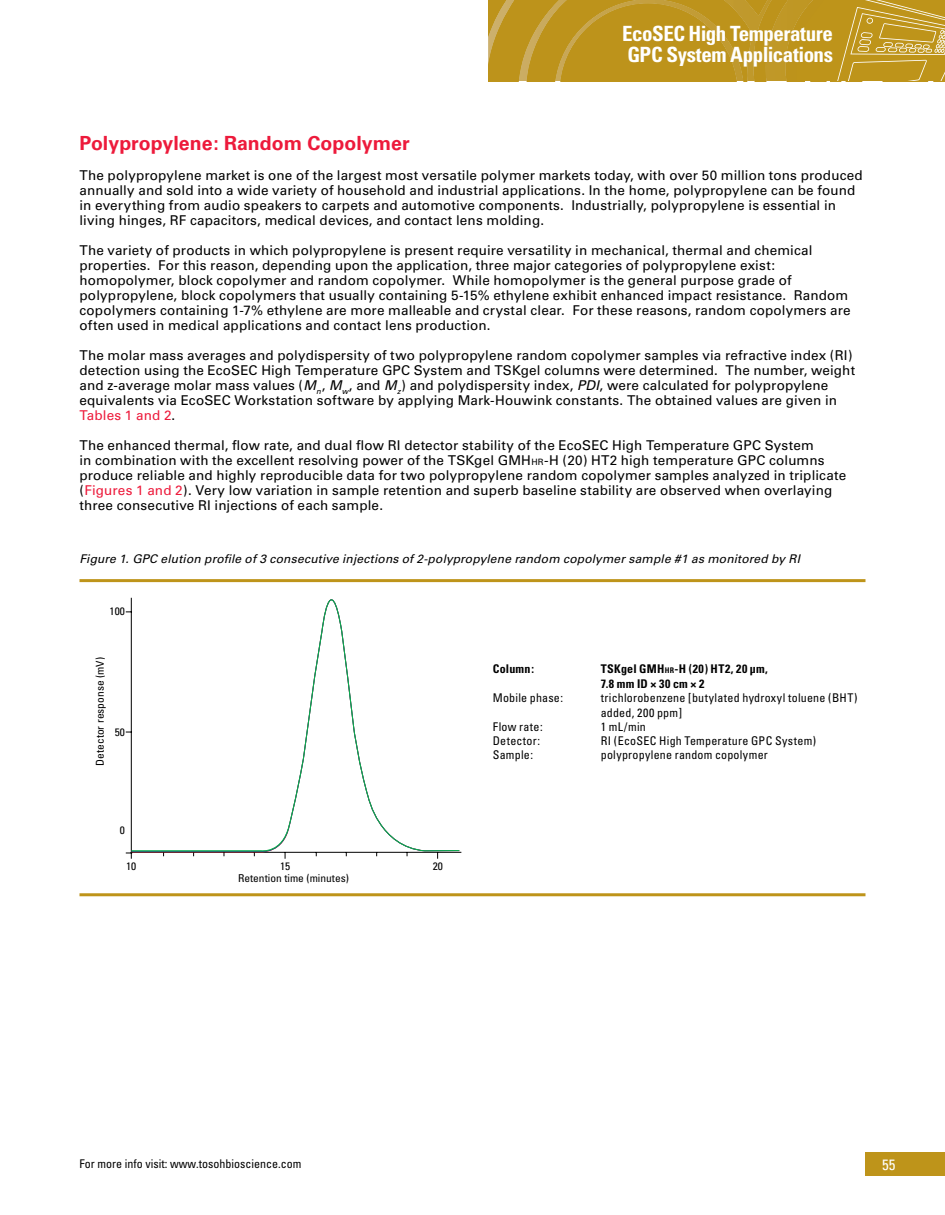
<style>
.page{position:relative;width:945px;height:1215px;background:#fff}
.page>*{position:absolute;margin:0;border:0;box-sizing:border-box;transform-origin:0 0}
.t1{font:700 condensed 21px/21px "Univers";letter-spacing:-.025em;color:#fff}
.t2{font:700 19.5px "Univers";color:#ed1a3b}
.t3{font:condensed 15px "Univers";color:#fff}
.t4{font:13.5px/15px "Univers";letter-spacing:.01em;color:#000}
.t5{font:condensed 12px/14.2px "Univers";letter-spacing:.015em;color:#000}
.t6{font:italic 12px "Univers";letter-spacing:.015em;color:#000}
.t7{font:700 condensed 12px/15px "Univers";letter-spacing:.02em;color:#000}
.t8{font:condensed 10.8px "Univers";color:#010101;scale:1.06 1}
.s1{font-style:italic}
.s2{color:#ed1a3b}
.s3{font-size:8.7px}
.s4{font-size:7.8px}
</style>
<div class="page">
<div style="left:866px;top:1152px;width:79px;height:24px;background:#be941a"></div>
<svg style="left:488px;top:0;width:457px;height:81px;background:#bf9724"></svg>
<svg style="left:130px;top:598px;width:330px;height:256px"></svg>
<hr style="left:79px;top:893px;width:786px;height:3px;background:#be941a">
<hr style="left:79px;top:579px;width:786px;height:3px;background:#be941a">
<h1 class="t1" style="left:622px;top:23px;width:212px">EcoSEC High Temperature<br>GPC System Applications</h1>
<h2 class="t2" style="left:80px;top:131px;width:332px">Polypropylene: Random Copolymer</h2>
<p class="t4" style="left:80px;top:167px;width:785px">The polypropylene market is one of the largest most versatile polymer markets today, with over 50 million tons produced annually and sold into a wide variety of household and industrial applications. In the home, polypropylene can be found in everything from audio speakers to carpets and automotive components. Industrially, polypropylene is essential in living hinges, RF capacitors, medical devices, and contact lens molding.</p>
<p class="t4" style="left:80px;top:242px;width:773px">The variety of products in which polypropylene is present require versatility in mechanical, thermal and chemical properties. For this reason, depending upon the application, three major categories of polypropylene exist: homopolymer, block copolymer and random copolymer. While homopolymer is the general purpose grade of polypropylene, block copolymers that usually containing 5-15% ethylene exhibit enhanced impact resistance. Random copolymers containing 1-7% ethylene are more malleable and crystal clear. For these reasons, random copolymers are often used in medical applications and contact lens production.</p>
<p class="t4" style="left:80px;top:347px;width:777px">The molar mass averages and polydispersity of two polypropylene random copolymer samples via refractive index (RI) detection using the EcoSEC High Temperature GPC System and TSKgel columns were determined. The number, weight and z-average molar mass values (<span class="s1">M</span><sub>n</sub>, <span class="s1">M</span><sub>w</sub>, and <span class="s1">M</span><sub>z</sub>) and polydispersity index, <span class="s1">PDI</span>, were calculated for polypropylene equivalents via EcoSEC Workstation software by applying Mark-Houwink constants. The obtained values are given in <span class="s2">Tables 1 and 2</span>.</p>
<p class="t4" style="left:80px;top:437px;width:768px">The enhanced thermal, flow rate, and dual flow RI detector stability of the EcoSEC High Temperature GPC System<br>in combination with the excellent resolving power of the TSKgel GMH<span class="s3">HR</span>-H (20) HT2 high temperature GPC columns produce reliable and highly reproducible data for two polypropylene random copolymer samples analyzed in triplicate (<span class="s2">Figures 1 and 2</span>). Very low variation in sample retention and superb baseline stability are observed when overlaying three consecutive RI injections of each sample.</p>
<p class="t6" style="left:80px;top:551px;width:722px">Figure 1. GPC elution profile of 3 consecutive injections of 2-polypropylene random copolymer sample #1 as monitored by RI</p>
<p class="t8" style="left:110px;top:605px;width:16px">100</p>
<p class="t8" style="left:93px;top:766px;width:104px;rotate:-90deg">Detector response (mV)</p>
<p class="t8" style="left:115px;top:726px;width:11px">50</p>
<p class="t8" style="left:120px;top:823px;width:6px">0</p>
<p class="t8" style="left:126px;top:859px;width:11px">10</p>
<p class="t8" style="left:280px;top:859px;width:11px">15</p>
<p class="t8" style="left:433px;top:859px;width:11px">20</p>
<p class="t8" style="left:238px;top:871px;width:106px">Retention time (minutes)</p>
<p class="t7" style="left:493px;top:661px;width:43px">Column:</p>
<p class="t7" style="left:601px;top:661px;width:169px">TSKgel GMH<span class="s4">HR</span>-H (20) HT2, 20 µm,<br>7.8 mm ID × 30 cm × 2</p>
<p class="t5" style="left:493px;top:691px;width:72px">Mobile phase:</p>
<p class="t5" style="left:601px;top:691px;width:258px">trichlorobenzene [butylated hydroxyl toluene (BHT) added, 200 ppm]</p>
<p class="t5" style="left:493px;top:719px;width:52px">Flow rate:</p>
<p class="t5" style="left:601px;top:719px;width:47px">1 mL/min</p>
<p class="t5" style="left:493px;top:734px;width:49px">Detector:</p>
<p class="t5" style="left:601px;top:734px;width:217px">RI (EcoSEC High Temperature GPC System)</p>
<p class="t5" style="left:493px;top:748px;width:42px">Sample:</p>
<p class="t5" style="left:601px;top:748px;width:169px">polypropylene random copolymer</p>
<p class="t5" style="left:80px;top:1157px;width:223px">For more info visit: www.tosohbioscience.com</p>
<p class="t3" style="left:882px;top:1155px;width:15px">55</p>
</div>
